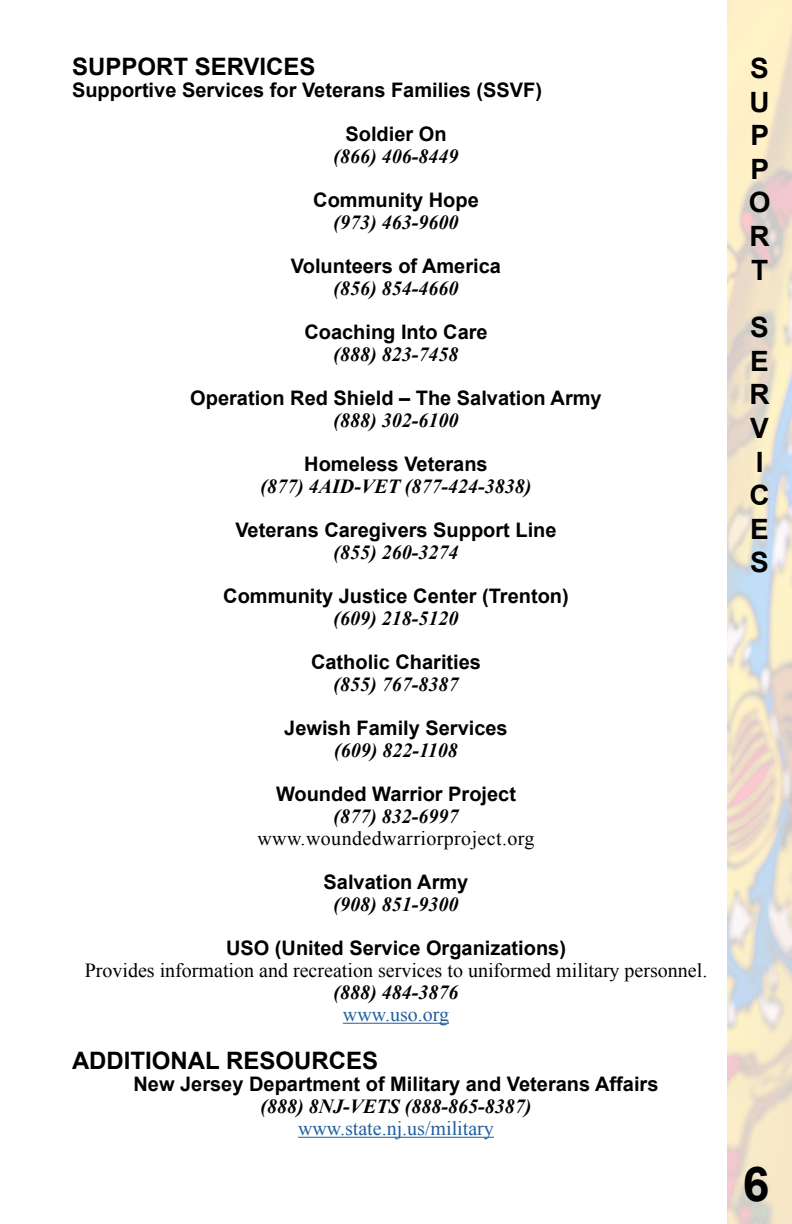
<style>
.page{position:relative;width:792px;height:1224px;background:#fff}
.page>*{position:absolute;margin:0;border:0;box-sizing:border-box;transform-origin:0 0}
.t1{font:700 48px "Arial";color:#000}
.t2{font:700 28px/33.6px "Arial";color:#000;text-align:justify}
.t3{font:700 24px "Arial";color:#000}
.t4{font:700 20px "Arial";color:#000}
.t5{font:italic 700 20px "Times New Roman";color:#000}
.t6{font:20px "Times New Roman";color:#000}
.t7{font:20px "Times New Roman";color:#215e9e}
.t8{font:20px "Times New Roman";letter-spacing:.02em;color:#000}
</style>
<div class="page">
<hr style="left:343px;top:1023px;width:106px;height:1px;background:#215e9e">
<hr style="left:298px;top:1137px;width:196px;height:1px;background:#215e9e">
<img style="left:727px;top:0;width:65px;height:1224px">
<p class="t3" style="left:72px;top:51px;width:245px">SUPPORT SERVICES</p>
<p class="t4" style="left:72px;top:77px;width:472px">Supportive Services for Veterans Families (SSVF)</p>
<p class="t4" style="left:345px;top:121px;width:103px">Soldier On</p>
<p class="t5" style="left:334px;top:142px;width:126px">(866) 406-8449</p>
<p class="t4" style="left:313px;top:187px;width:167px">Community Hope</p>
<p class="t5" style="left:334px;top:208px;width:126px">(973) 463-9600</p>
<p class="t4" style="left:291px;top:253px;width:212px">Volunteers of America</p>
<p class="t5" style="left:334px;top:274px;width:126px">(856) 854-4660</p>
<p class="t4" style="left:304px;top:319px;width:185px">Coaching Into Care</p>
<p class="t5" style="left:334px;top:340px;width:126px">(888) 823-7458</p>
<p class="t4" style="left:190px;top:385px;width:413px">Operation Red Shield – The Salvation Army</p>
<p class="t5" style="left:334px;top:406px;width:126px">(888) 302-6100</p>
<p class="t4" style="left:304px;top:451px;width:185px">Homeless Veterans</p>
<p class="t5" style="left:260px;top:472px;width:273px">(877) 4AID-VET (877-424-3838)</p>
<p class="t4" style="left:235px;top:517px;width:323px">Veterans Caregivers Support Line</p>
<p class="t5" style="left:334px;top:538px;width:126px">(855) 260-3274</p>
<p class="t4" style="left:223px;top:583px;width:347px">Community Justice Center (Trenton)</p>
<p class="t5" style="left:334px;top:604px;width:126px">(609) 218-5120</p>
<p class="t4" style="left:311px;top:649px;width:172px">Catholic Charities</p>
<p class="t5" style="left:334px;top:670px;width:126px">(855) 767-8387</p>
<p class="t4" style="left:284px;top:715px;width:225px">Jewish Family Services</p>
<p class="t5" style="left:334px;top:736px;width:125px">(609) 822-1108</p>
<p class="t4" style="left:276px;top:781px;width:242px">Wounded Warrior Project</p>
<p class="t5" style="left:334px;top:802px;width:126px">(877) 832-6997</p>
<p class="t8" style="left:257px;top:825px;width:279px">www.woundedwarriorproject.org</p>
<p class="t4" style="left:324px;top:869px;width:146px">Salvation Army</p>
<p class="t5" style="left:334px;top:890px;width:126px">(908) 851-9300</p>
<p class="t4" style="left:226px;top:935px;width:342px">USO (United Service Organizations)</p>
<p class="t6" style="left:85px;top:957px;width:624px">Provides information and recreation services to uniformed military personnel.</p>
<p class="t5" style="left:334px;top:978px;width:126px">(888) 484-3876</p>
<p class="t7" style="left:343px;top:1001px;width:108px">www.uso.org</p>
<p class="t3" style="left:72px;top:1045px;width:308px">ADDITIONAL RESOURCES</p>
<p class="t4" style="left:134px;top:1071px;width:526px">New Jersey Department of Military and Veterans Affairs</p>
<p class="t5" style="left:260px;top:1092px;width:273px">(888) 8NJ-VETS (888-865-8387)</p>
<p class="t7" style="left:298px;top:1115px;width:197px">www.state.nj.us/military</p>
<h2 class="t2" style="left:749px;top:52px;width:23px">S U P P O R T</h2>
<h2 class="t2" style="left:750px;top:311px;width:22px;text-align:left">S<br>E<br>R<br>V<br>I<br>C<br>E<br>S</h2>
<h1 class="t1" style="left:743px;top:1152px;width:28px">6</h1>
</div>
